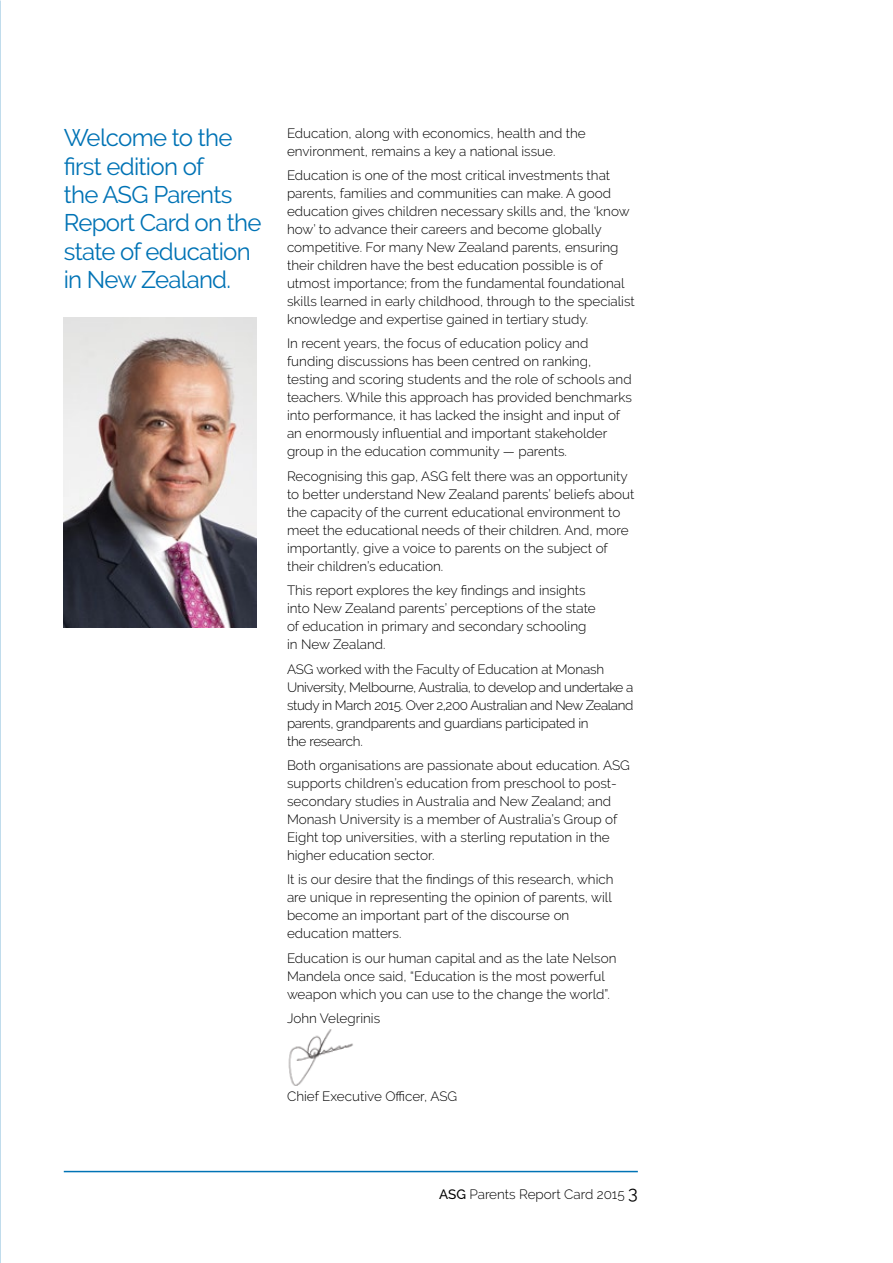
<style>
.page{position:relative;width:893px;height:1263px;background:#fff}
.page>*{position:absolute;margin:0;border:0;box-sizing:border-box;transform-origin:0 0}
.t1{font:24px/28.5px "Raleway";letter-spacing:-.03em;color:#0073b5}
.t2{font:300 13.5px/18px "Raleway";color:#000}
.t3{font:300 13.5px/18px "Raleway";letter-spacing:-.03em;color:#000}
.s1{font-weight:500}
.s2{font-weight:400;font-size:18px}
</style>
<div class="page">
<img style="left:64px;top:317px;width:192px;height:310px">
<img style="left:288px;top:1029px;width:65px;height:57px">
<hr style="left:64px;top:1171px;width:574px;height:1px;background:#0073b5">
<h1 class="t1" style="left:64px;top:123px;width:199px">Welcome to the first edition of<br>the ASG Parents<br>Report Card on the state of education in New Zealand.</h1>
<p class="t2" style="left:287px;top:124px;width:300px">Education, along with economics, health and the environment, remains a key a national issue.</p>
<p class="t2" style="left:287px;top:166px;width:349px">Education is one of the most critical investments that parents, families and communities can make. A good education gives children necessary skills and, the ‘know how’ to advance their careers and become globally competitive. For many New Zealand parents, ensuring their children have the best education possible is of utmost importance; from the fundamental foundational skills learned in early childhood, through to the specialist knowledge and expertise gained in tertiary study.</p>
<p class="t2" style="left:287px;top:335px;width:346px">In recent years, the focus of education policy and funding discussions has been centred on ranking, testing and scoring students and the role of schools and teachers. While this approach has provided benchmarks into performance, it has lacked the insight and input of an enormously influential and important stakeholder group in the education community — parents.</p>
<p class="t2" style="left:287px;top:467px;width:349px">Recognising this gap, ASG felt there was an opportunity to better understand New Zealand parents’ beliefs about the capacity of the current educational environment to meet the educational needs of their children. And, more importantly, give a voice to parents on the subject of their children’s education.</p>
<p class="t2" style="left:287px;top:581px;width:310px">This report explores the key findings and insights into New Zealand parents’ perceptions of the state of education in primary and secondary schooling in New Zealand.</p>
<p class="t3" style="left:287px;top:660px;width:348px">ASG worked with the Faculty of Education at Monash University, Melbourne, Australia, to develop and undertake a study in March 2015. Over 2,200 Australian and New Zealand parents, grandparents and guardians participated in<br>the research.</p>
<p class="t2" style="left:287px;top:756px;width:344px">Both organisations are passionate about education. ASG supports children’s education from preschool to post&shy;secondary studies in Australia and New Zealand; and Monash University is a member of Australia’s Group of Eight top universities, with a sterling reputation in the higher education sector.</p>
<p class="t2" style="left:287px;top:870px;width:328px">It is our desire that the findings of this research, which are unique in representing the opinion of parents, will become an important part of the discourse on education matters.</p>
<p class="t2" style="left:287px;top:949px;width:331px">Education is our human capital and as the late Nelson<br>Mandela once said, “Education is the most powerful weapon which you can use to the change the world”.</p>
<p class="t2" style="left:287px;top:1009px;width:95px">John Velegrinis</p>
<p class="t2" style="left:287px;top:1087px;width:172px">Chief Executive Officer, ASG</p>
<p class="t2" style="left:439px;top:1185px;width:200px"><span class="s1">ASG</span> Parents Report Card 2015 <span class="s2">3</span></p>
</div>
